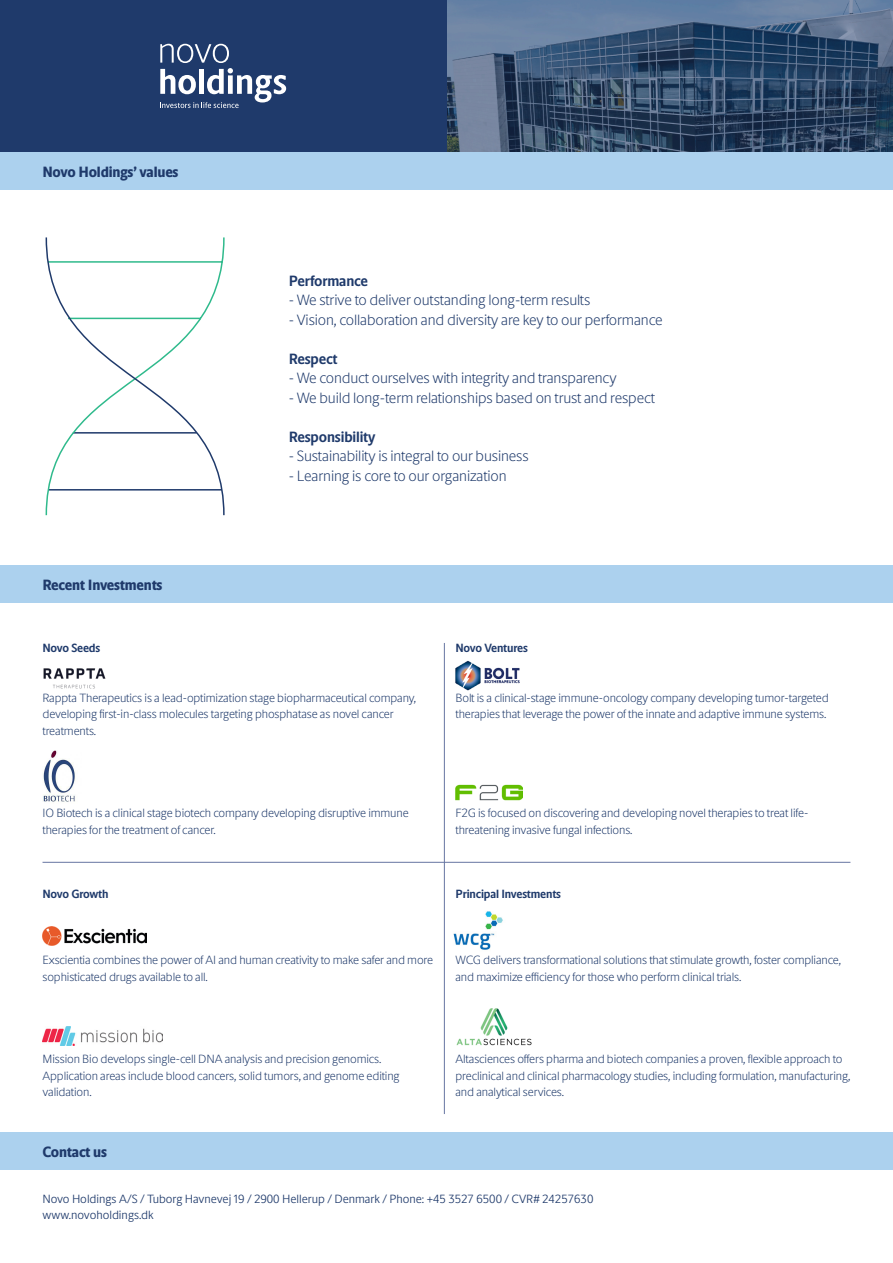
<style>
.page{position:relative;width:893px;height:1263px;background:#fff}
.page>*{position:absolute;margin:0;border:0;box-sizing:border-box;transform-origin:0 0}
.t1{font:200 15px "Novo Apply Sans";letter-spacing:-.01em;color:#1f3a6b}
.t2{font:800 15px "Novo Apply Sans";letter-spacing:-.01em;color:#1f3a6b}
.t3{font:700 15px "Novo Apply Sans";letter-spacing:-.01em;color:#1f3a6b}
.t4{font:200 12px/16.5px "Novo Apply Sans";letter-spacing:-.01em;color:#1f3a6b}
.t5{font:300 12px/16.5px "Novo Apply Sans";color:#1f3a6b}
.t6{font:700 12px "Novo Apply Sans";letter-spacing:-.02em;color:#1f3a6b}
</style>
<div class="page">
<svg style="left:45px;top:237px;width:180px;height:279px"></svg>
<img style="left:455px;top:660px;width:65px;height:31px">
<img style="left:453px;top:911px;width:50px;height:39px">
<div style="left:0;top:1132px;width:893px;height:38px;background:#acd1ee"></div>
<div style="left:0;top:152px;width:893px;height:38px;background:#acd1ee"></div>
<div style="left:0;top:565px;width:893px;height:38px;background:#acd1ee"></div>
<div style="left:0;top:0;width:446px;height:152px;background:#1f3a6b"></div>
<svg style="left:446px;top:0;width:447px;height:152px"></svg>
<hr style="left:444px;top:643px;width:1px;height:471px;background:#6675a2">
<hr style="left:43px;top:862px;width:807px;height:1px;background:#6675a2">
<img style="left:42px;top:751px;width:34px;height:51px">
<img style="left:43px;top:668px;width:63px;height:21px">
<img style="left:43px;top:927px;width:104px;height:19px">
<img style="left:43px;top:1027px;width:119px;height:18px">
<img style="left:456px;top:1008px;width:76px;height:38px">
<svg style="left:160px;top:44px;width:126px;height:64px"></svg>
<img style="left:455px;top:784px;width:67px;height:17px">
<p class="t2" style="left:43px;top:160px;width:137px">Novo Holdings’ values</p>
<p class="t2" style="left:43px;top:574px;width:121px">Recent Investments</p>
<p class="t6" style="left:43px;top:639px;width:59px">Novo Seeds</p>
<p class="t3" style="left:289px;top:270px;width:81px">Performance</p>
<p class="t1" style="left:289px;top:290px;width:303px">- We strive to deliver outstanding long-term results</p>
<p class="t1" style="left:289px;top:309px;width:375px">- Vision, collaboration and diversity are key to our performance</p>
<p class="t3" style="left:289px;top:348px;width:50px">Respect</p>
<p class="t1" style="left:289px;top:368px;width:329px">- We conduct ourselves with integrity and transparency</p>
<p class="t1" style="left:289px;top:387px;width:368px">- We build long-term relationships based on trust and respect</p>
<p class="t3" style="left:289px;top:426px;width:88px">Responsibility</p>
<p class="t1" style="left:289px;top:446px;width:241px">- Sustainability is integral to our business</p>
<p class="t1" style="left:289px;top:465px;width:219px">- Learning is core to our organization</p>
<p class="t6" style="left:455px;top:639px;width:74px">Novo Ventures</p>
<p class="t4" style="left:43px;top:689px;width:375px">Rappta Therapeutics is a lead-optimization stage biopharmaceutical company, developing first-in-class molecules targeting phosphatase as novel cancer treatments.</p>
<p class="t4" style="left:455px;top:689px;width:375px">Bolt is a clinical-stage immune-oncology company developing tumor-targeted therapies that leverage the power of the innate and adaptive immune systems.</p>
<p class="t4" style="left:43px;top:804px;width:368px">IO Biotech is a clinical stage biotech company developing disruptive immune therapies for the treatment of cancer.</p>
<p class="t4" style="left:455px;top:804px;width:354px">F2G is focused on discovering and developing novel therapies to treat life&shy;threatening invasive fungal infections.</p>
<p class="t6" style="left:43px;top:885px;width:67px">Novo Growth</p>
<p class="t6" style="left:455px;top:885px;width:107px">Principal Investments</p>
<p class="t4" style="left:43px;top:951px;width:392px">Exscientia combines the power of AI and human creativity to make safer and more sophisticated drugs available to all.</p>
<p class="t4" style="left:455px;top:951px;width:387px">WCG delivers transformational solutions that stimulate growth, foster compliance, and maximize efficiency for those who perform clinical trials.</p>
<p class="t4" style="left:43px;top:1050px;width:359px">Mission Bio develops single-cell DNA analysis and precision genomics.<br>Application areas include blood cancers, solid tumors, and genome editing validation.</p>
<p class="t2" style="left:43px;top:1141px;width:66px">Contact us</p>
<p class="t4" style="left:455px;top:1050px;width:396px">Altasciences offers pharma and biotech companies a proven, flexible approach to preclinical and clinical pharmacology studies, including formulation, manufacturing, and analytical services.</p>
<p class="t5" style="left:43px;top:1190px;width:552px">Novo Holdings A/S / Tuborg Havnevej 19 / 2900 Hellerup / Denmark / Phone: +45 3527 6500 / CVR# 24257630 www.novoholdings.dk</p>
</div>
